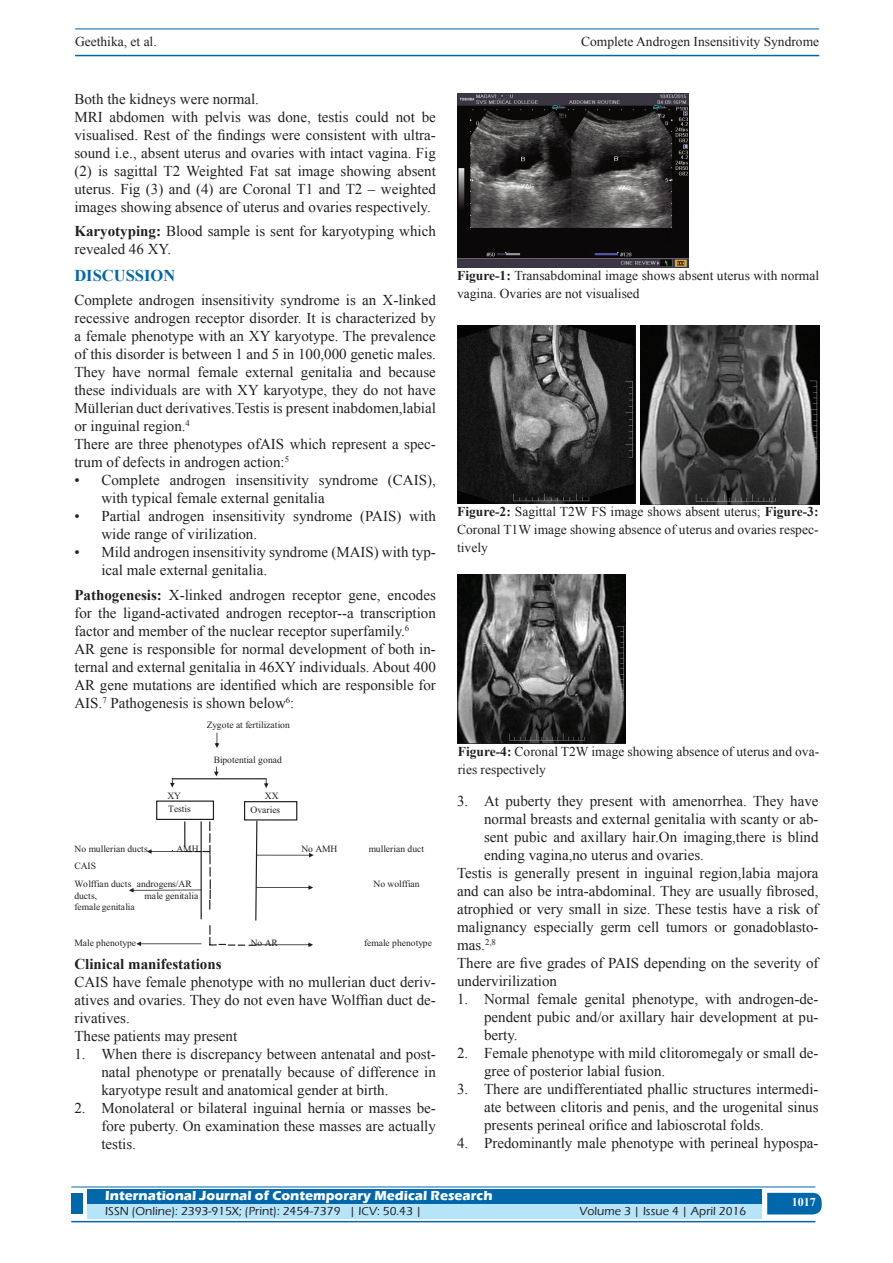
<style>
.page{position:relative;width:893px;height:1263px;background:#fff}
.page>*{position:absolute;margin:0;border:0;box-sizing:border-box;transform-origin:0 0}
.t1{font:700 16.5px "Times New Roman";color:#0067aa}
.TX_New{font:15px/18px "Times New Roman";color:#231f20;text-align:justify}
.t2{font:700 15px "Times New Roman";color:#231f20}
.Legend{font:13.5px/18px "Times New Roman";color:#231f20}
.t3{font:700 13.5px "Eras ITC";color:#fff}
.t4{font:500 12px "Eras ITC";color:#231f20}
.t5{font:700 12px "Times New Roman";color:#fff}
.t6{font:9.6px/17.9px "Times New Roman";color:#231f20}
.s1{font-weight:700}
</style>
<div class="page">
<hr style="left:75px;top:29px;width:744px;height:1px;background:#0067aa">
<hr style="left:75px;top:55px;width:744px;height:1px;background:#0067aa">
<div style="left:87px;top:1189px;width:674px;height:15px;background:#0067aa"></div>
<div style="left:87px;top:1204px;width:674px;height:15px;background:#b6e4f9"></div>
<svg style="left:767px;top:1193px;width:55px;height:21px"></svg>
<hr style="left:71px;top:1186px;width:744px;height:1px;background:#0067aa">
<hr style="left:71px;top:1221px;width:744px;height:1px;background:#0067aa">
<div style="left:71px;top:1193px;width:12px;height:21px;background:#0067aa"></div>
<svg style="left:214px;top:766px;width:5px;height:10px"></svg>
<hr style="left:172px;top:778px;width:94px;height:1px;background:#231f20">
<svg style="left:170px;top:778px;width:5px;height:9px"></svg>
<svg style="left:264px;top:778px;width:5px;height:10px"></svg>
<div style="left:156px;top:800px;width:58px;height:20px;background:#fff;border:1px solid #231f20"></div>
<div style="left:244px;top:801px;width:53px;height:19px;background:#fff;border:1px solid #231f20"></div>
<svg style="left:215px;top:732px;width:4px;height:16px"></svg>
<svg style="left:129px;top:820px;width:185px;height:127px"></svg>
<img style="left:457px;top:94px;width:232px;height:173px">
<img style="left:457px;top:325px;width:179px;height:178px">
<img style="left:641px;top:325px;width:178px;height:179px">
<img style="left:457px;top:574px;width:168px;height:169px">
<p class="Legend" style="left:75px;top:33px;width:83px">Geethika, et al.</p>
<p class="Legend" style="left:581px;top:33px;width:240px">Complete Androgen Insensitivity Syndrome</p>
<p class="TX_New" style="left:74px;top:90px;width:186px">Both the kidneys were normal.</p>
<p class="TX_New" style="left:74px;top:108px;width:363px">MRI abdomen with pelvis was done, testis could not be visualised. Rest of the findings were consistent with ultra&shy;sound i.e., absent uterus and ovaries with intact vagina. Fig (2) is sagittal T2 Weighted Fat sat image showing absent uterus. Fig (3) and (4) are Coronal T1 and T2 – weighted images showing absence of uterus and ovaries respectively.</p>
<p class="TX_New" style="left:74px;top:222px;width:363px"><span class="s1">Karyotyping:</span> Blood sample is sent for karyotyping which revealed 46 XY.</p>
<h1 class="t1" style="left:74px;top:264px;width:102px">DISCUSSION</h1>
<p class="TX_New" style="left:74px;top:291px;width:363px">Complete androgen insensitivity syndrome is an X-linked recessive androgen receptor disorder. It is characterized by a female phenotype with an XY karyotype. The prevalence of this disorder is between 1 and 5 in 100,000 genetic males.<br>They have normal female external genitalia and because these individuals are with XY karyotype, they do not have Müllerian duct derivatives.Testis is present inabdomen,labial or inguinal region.<sup>4</sup></p>
<p class="TX_New" style="left:74px;top:435px;width:363px">There are three phenotypes ofAIS which represent a spec&shy;trum of defects in androgen action:<sup>5</sup></p>
<p class="TX_New" style="left:101px;top:471px;width:336px;text-indent:-27px">• Complete androgen insensitivity syndrome (CAIS), with typical female external genitalia</p>
<p class="TX_New" style="left:101px;top:507px;width:336px;text-indent:-27px">• Partial androgen insensitivity syndrome (PAIS) with wide range of virilization.</p>
<p class="TX_New" style="left:101px;top:543px;width:336px;text-indent:-27px">• Mild androgen insensitivity syndrome (MAIS) with typ&shy;ical male external genitalia.</p>
<p class="TX_New" style="left:74px;top:585px;width:363px"><span class="s1">Pathogenesis:</span> X-linked androgen receptor gene, encodes for the ligand-activated androgen receptor--a transcription factor and member of the nuclear receptor superfamily.<sup>6</sup></p>
<p class="TX_New" style="left:74px;top:639px;width:363px">AR gene is responsible for normal development of both in&shy;ternal and external genitalia in 46XY individuals. About 400<br>AR gene mutations are identified which are responsible for AIS.<sup>7</sup> Pathogenesis is shown below<sup>6</sup>:</p>
<p class="t6" style="left:207px;top:715px;width:85px">Zygote at fertilization</p>
<p class="t6" style="left:214px;top:751px;width:70px">Bipotential gonad</p>
<p class="t6" style="left:167px;top:786px;width:15px">XY</p>
<p class="t6" style="left:265px;top:786px;width:15px">XX</p>
<p class="t6" style="left:168px;top:800px;width:24px">Testis</p>
<p class="t6" style="left:251px;top:801px;width:31px">Ovaries</p>
<p class="t6" style="left:75px;top:839px;width:75px">No mullerian ducts</p>
<p class="t6" style="left:177px;top:839px;width:24px">AMH</p>
<p class="t6" style="left:301px;top:839px;width:38px">No AMH</p>
<p class="t6" style="left:369px;top:839px;width:57px">mullerian duct</p>
<p class="t6" style="left:74px;top:857px;width:119px">CAIS<br>Wolffian ducts androgens/AR</p>
<p class="t6" style="left:373px;top:875px;width:48px">No wolffian</p>
<p class="t6" style="left:74px;top:886px;width:24px">ducts,</p>
<p class="t6" style="left:145px;top:886px;width:55px">male genitalia</p>
<p class="t6" style="left:74px;top:898px;width:62px">female genitalia</p>
<p class="t6" style="left:74px;top:933px;width:63px">Male phenotype</p>
<p class="t6" style="left:251px;top:933px;width:29px">No AR</p>
<p class="t6" style="left:364px;top:933px;width:69px">female phenotype</p>
<h2 class="t2" style="left:74px;top:953px;width:149px">Clinical manifestations</h2>
<p class="TX_New" style="left:74px;top:972px;width:363px">CAIS have female phenotype with no mullerian duct deriv&shy;atives and ovaries. They do not even have Wolffian duct de&shy;rivatives.</p>
<p class="TX_New" style="left:74px;top:1026px;width:164px">These patients may present</p>
<p class="TX_New" style="left:101px;top:1044px;width:336px;text-indent:-27px">1. When there is discrepancy between antenatal and post&shy;natal phenotype or prenatally because of difference in karyotype result and anatomical gender at birth.</p>
<p class="TX_New" style="left:101px;top:1098px;width:336px;text-indent:-27px">2. Monolateral or bilateral inguinal hernia or masses be&shy;fore puberty. On examination these masses are actually testis.</p>
<p class="Legend" style="left:457px;top:266px;width:364px"><span class="s1">Figure-1:</span> Transabdominal image shows absent uterus with normal vagina. Ovaries are not visualised</p>
<p class="Legend" style="left:457px;top:502px;width:363px;text-align:justify"><span class="s1">Figure-2:</span> Sagittal T2W FS image shows absent uterus; <span class="s1">Figure-3:<br></span>Coronal T1W image showing absence of uterus and ovaries respec&shy;tively</p>
<p class="Legend" style="left:458px;top:742px;width:363px"><span class="s1">Figure-4:</span> Coronal T2W image showing absence of uterus and ova&shy;ries respectively</p>
<p class="TX_New" style="left:484px;top:792px;width:336px;text-indent:-27px">3. At puberty they present with amenorrhea. They have normal breasts and external genitalia with scanty or ab&shy;sent pubic and axillary hair.On imaging,there is blind ending vagina,no uterus and ovaries.</p>
<p class="TX_New" style="left:457px;top:864px;width:363px">Testis is generally present in inguinal region,labia majora and can also be intra-abdominal. They are usually fibrosed, atrophied or very small in size. These testis have a risk of malignancy especially germ cell tumors or gonadoblasto&shy;mas.<sup>2,8</sup></p>
<p class="TX_New" style="left:457px;top:954px;width:363px">There are five grades of PAIS depending on the severity of undervirilization</p>
<p class="TX_New" style="left:484px;top:990px;width:336px;text-indent:-27px">1. Normal female genital phenotype, with androgen-de&shy;pendent pubic and/or axillary hair development at pu&shy;berty.</p>
<p class="TX_New" style="left:484px;top:1044px;width:336px;text-indent:-27px">2. Female phenotype with mild clitoromegaly or small de&shy;gree of posterior labial fusion.</p>
<p class="TX_New" style="left:484px;top:1080px;width:336px;text-indent:-27px">3. There are undifferentiated phallic structures intermedi&shy;ate between clitoris and penis, and the urogenital sinus presents perineal orifice and labioscrotal folds.</p>
<p class="TX_New" style="left:457px;top:1134px;width:363px">4. Predominantly male phenotype with perineal hypospa-</p>
<p class="t3" style="left:105px;top:1188px;width:389px">International Journal of Contemporary Medical Research</p>
<p class="t4" style="left:105px;top:1204px;width:318px">ISSN (Online): 2393-915X; (Print): 2454-7379 | ICV: 50.43 |</p>
<p class="t4" style="left:579px;top:1204px;width:168px">Volume 3 | Issue 4 | April 2016</p>
<h4 class="t5" style="left:792px;top:1194px;width:25px">1017</h4>
</div>
